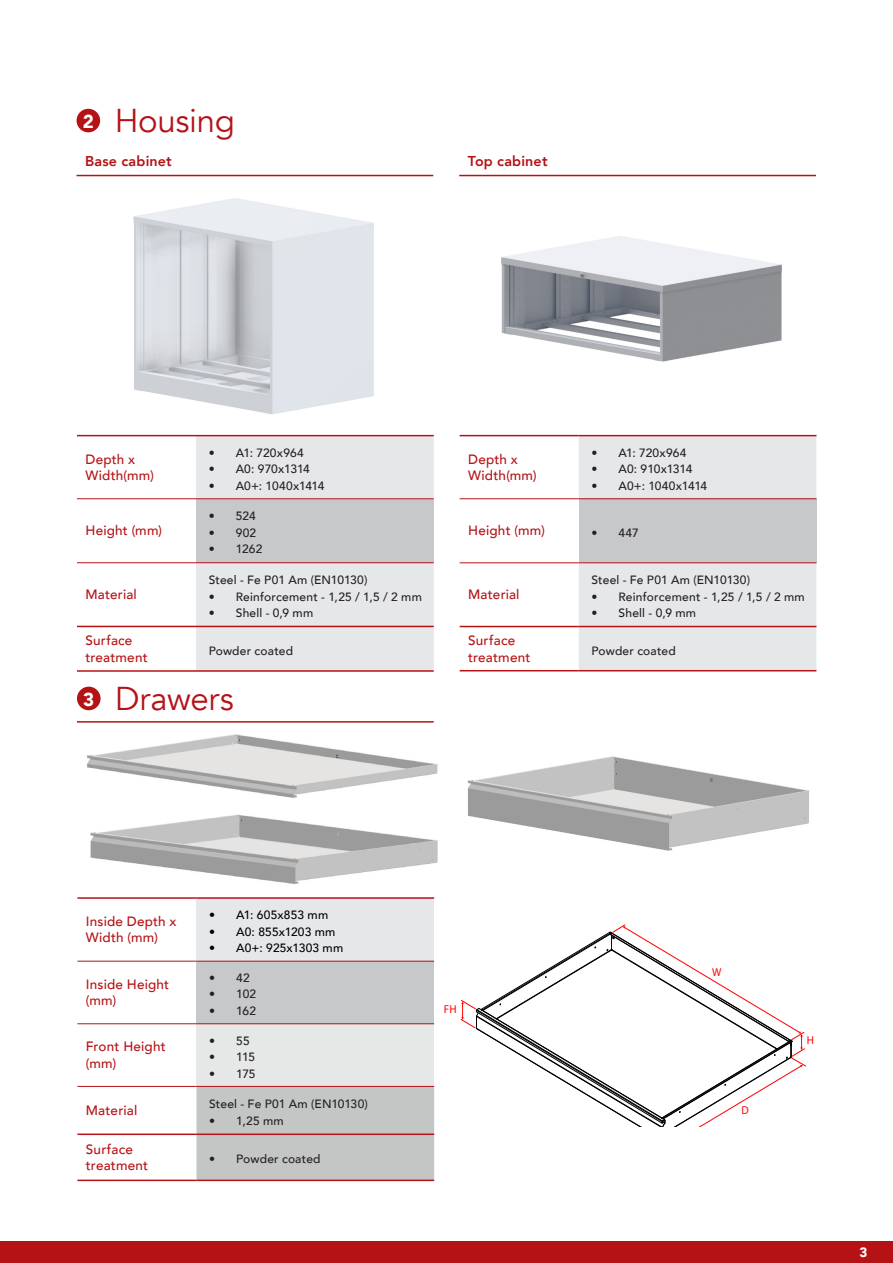
<style>
.page{position:relative;width:893px;height:1263px;background:#fff}
.page>*{position:absolute;margin:0;border:0;box-sizing:border-box;transform-origin:0 0}
.BR_HEAD_klein{font:33px "Avenir";letter-spacing:-.01em;color:#b51216}
.BR_PAGINANUMMER_WHITE{font:900 18.75px "Avenir";color:#fff}
.BR_PRODUCT_NAME_95_11_rood{font:800 14.25px "Avenir";letter-spacing:.015em;color:#b51216}
.BR_TABLE_TEXT_rood{font:500 13.5px/16.5px "Avenir";letter-spacing:.015em;color:#b51216}
.t1{font:900 13.5px "Avenir";color:#fff}
.BR_TABLE_TEXT{font:500 12px "Avenir";letter-spacing:.015em;color:#231f20}
.t2{font:500 12px "Avenir";letter-spacing:.01em;color:#000001}
.BR_TABLE_TEXT-2{font:500 12px "Avenir";letter-spacing:-.015em;color:#231f20}
.BR_TABLE_TEXT-3{font:500 12px "Avenir";letter-spacing:-.01em;color:#231f20}
.t3{font:11.4px "Myriad Pro";color:#f00;scale:.96 1}
</style>
<div class="page">
<hr style="left:77px;top:175px;width:356px;height:1px;background:#b51216">
<div style="left:77px;top:109px;width:23px;height:23px;background:#b51216;border-radius:50%"></div>
<div style="left:196px;top:436px;width:238px;height:234px;background:#e6e7e9"></div>
<div style="left:196px;top:499px;width:238px;height:64px;background:#c7c8ca"></div>
<hr style="left:77px;top:435px;width:119px;height:1px;background:#b51216">
<hr style="left:77px;top:498px;width:119px;height:1px;background:#b51216">
<hr style="left:77px;top:562px;width:119px;height:1px;background:#b51216">
<hr style="left:77px;top:626px;width:119px;height:1px;background:#b51216">
<hr style="left:77px;top:670px;width:119px;height:2px;background:#b51216">
<hr style="left:196px;top:498px;width:238px;height:1px;background:#b51216">
<hr style="left:196px;top:562px;width:238px;height:1px;background:#b51216">
<hr style="left:196px;top:435px;width:238px;height:1px;background:#b51216">
<hr style="left:196px;top:626px;width:238px;height:1px;background:#b51216">
<hr style="left:196px;top:670px;width:238px;height:2px;background:#b51216">
<hr style="left:459px;top:175px;width:357px;height:1px;background:#b51216">
<div style="left:579px;top:436px;width:237px;height:234px;background:#e6e7e9"></div>
<div style="left:579px;top:499px;width:237px;height:64px;background:#c7c8ca"></div>
<hr style="left:460px;top:435px;width:119px;height:1px;background:#b51216">
<hr style="left:460px;top:498px;width:119px;height:1px;background:#b51216">
<hr style="left:460px;top:562px;width:119px;height:1px;background:#b51216">
<hr style="left:460px;top:626px;width:119px;height:1px;background:#b51216">
<hr style="left:460px;top:670px;width:119px;height:1px;background:#b51216">
<hr style="left:579px;top:498px;width:237px;height:1px;background:#b51216">
<hr style="left:579px;top:562px;width:237px;height:1px;background:#b51216">
<hr style="left:579px;top:435px;width:237px;height:1px;background:#b51216">
<hr style="left:579px;top:626px;width:237px;height:1px;background:#b51216">
<hr style="left:579px;top:670px;width:237px;height:1px;background:#b51216">
<hr style="left:77px;top:721px;width:357px;height:2px;background:#b51216">
<div style="left:77px;top:687px;width:24px;height:23px;background:#b51216;border-radius:50%"></div>
<div style="left:196px;top:898px;width:238px;height:63px;background:#e6e7e9"></div>
<div style="left:196px;top:961px;width:238px;height:63px;background:#c7c8ca"></div>
<div style="left:196px;top:1024px;width:238px;height:62px;background:#e5e8e7"></div>
<div style="left:196px;top:1087px;width:238px;height:92px;background:#c4c5c5"></div>
<hr style="left:77px;top:897px;width:119px;height:2px;background:#b51216">
<hr style="left:77px;top:961px;width:119px;height:1px;background:#b51216">
<hr style="left:77px;top:1023px;width:119px;height:1px;background:#b51216">
<hr style="left:77px;top:1086px;width:119px;height:1px;background:#b51216">
<hr style="left:77px;top:1133px;width:119px;height:2px;background:#b51216">
<hr style="left:77px;top:1179px;width:119px;height:2px;background:#b51216">
<hr style="left:196px;top:961px;width:238px;height:1px;background:#b51216">
<hr style="left:196px;top:1023px;width:238px;height:1px;background:#b51216">
<hr style="left:196px;top:1086px;width:238px;height:1px;background:#b51216">
<hr style="left:196px;top:897px;width:238px;height:2px;background:#b51216">
<hr style="left:196px;top:1133px;width:238px;height:2px;background:#b51216">
<hr style="left:196px;top:1179px;width:238px;height:2px;background:#b51216">
<img style="left:133px;top:198px;width:241px;height:216px">
<svg style="left:461px;top:924px;width:345px;height:203px"></svg>
<img style="left:87px;top:734px;width:351px;height:64px">
<img style="left:90px;top:814px;width:348px;height:70px">
<img style="left:468px;top:756px;width:342px;height:95px">
<img style="left:501px;top:236px;width:281px;height:126px">
<div style="left:0;top:1242px;width:893px;height:21px;background:#b51216"></div>
<p class="BR_PAGINANUMMER_WHITE" style="left:83px;top:106px;width:13px">2</p>
<p class="BR_HEAD_klein" style="left:115px;top:101px;width:122px">Housing</p>
<p class="BR_PRODUCT_NAME_95_11_rood" style="left:85px;top:150px;width:88px">Base cabinet</p>
<p class="BR_PRODUCT_NAME_95_11_rood" style="left:468px;top:150px;width:81px">Top cabinet</p>
<p class="BR_TABLE_TEXT_rood" style="left:85px;top:450px;width:70px">Depth x<br>Width(mm)</p>
<p class="BR_TABLE_TEXT" style="left:209px;top:442px;width:97px">• A1: 720x964</p>
<p class="BR_TABLE_TEXT-3" style="left:209px;top:459px;width:103px">• A0: 970x1314</p>
<p class="BR_TABLE_TEXT-2" style="left:209px;top:475px;width:117px">• A0+: 1040x1414</p>
<p class="BR_TABLE_TEXT_rood" style="left:468px;top:450px;width:70px">Depth x<br>Width(mm)</p>
<p class="BR_TABLE_TEXT" style="left:591px;top:442px;width:97px">• A1: 720x964</p>
<p class="BR_TABLE_TEXT-3" style="left:591px;top:459px;width:102px">• A0: 910x1314</p>
<p class="BR_TABLE_TEXT-2" style="left:591px;top:475px;width:117px">• A0+: 1040x1414</p>
<p class="BR_TABLE_TEXT_rood" style="left:85px;top:522px;width:78px">Height (mm)</p>
<p class="BR_TABLE_TEXT" style="left:209px;top:506px;width:49px">• 524</p>
<p class="BR_TABLE_TEXT" style="left:209px;top:522px;width:49px">• 902</p>
<p class="BR_TABLE_TEXT" style="left:209px;top:539px;width:55px">• 1262</p>
<p class="BR_TABLE_TEXT_rood" style="left:468px;top:522px;width:78px">Height (mm)</p>
<p class="BR_TABLE_TEXT" style="left:591px;top:522px;width:49px">• 447</p>
<p class="BR_TABLE_TEXT_rood" style="left:85px;top:585px;width:53px">Material</p>
<p class="BR_TABLE_TEXT" style="left:209px;top:569px;width:160px">Steel - Fe P01 Am (EN10130)</p>
<p class="BR_TABLE_TEXT" style="left:209px;top:586px;width:215px">• Reinforcement - 1,25 / 1,5 / 2 mm</p>
<p class="BR_TABLE_TEXT" style="left:209px;top:602px;width:106px">• Shell - 0,9 mm</p>
<p class="BR_TABLE_TEXT_rood" style="left:468px;top:586px;width:53px">Material</p>
<p class="BR_TABLE_TEXT" style="left:591px;top:570px;width:160px">Steel - Fe P01 Am (EN10130)</p>
<p class="BR_TABLE_TEXT" style="left:591px;top:586px;width:215px">• Reinforcement - 1,25 / 1,5 / 2 mm</p>
<p class="BR_TABLE_TEXT" style="left:591px;top:603px;width:106px">• Shell - 0,9 mm</p>
<p class="BR_TABLE_TEXT_rood" style="left:85px;top:631px;width:64px">Surface treatment</p>
<p class="BR_TABLE_TEXT" style="left:209px;top:640px;width:86px">Powder coated</p>
<p class="BR_TABLE_TEXT_rood" style="left:468px;top:631px;width:64px">Surface treatment</p>
<p class="BR_TABLE_TEXT" style="left:591px;top:640px;width:86px">Powder coated</p>
<p class="BR_PAGINANUMMER_WHITE" style="left:83px;top:684px;width:13px">3</p>
<p class="BR_HEAD_klein" style="left:115px;top:678px;width:120px">Drawers</p>
<p class="BR_TABLE_TEXT_rood" style="left:86px;top:912px;width:92px">Inside Depth x<br>Width (mm)</p>
<p class="BR_TABLE_TEXT_rood" style="left:86px;top:975px;width:85px">Inside Height (mm)</p>
<p class="BR_TABLE_TEXT_rood" style="left:86px;top:1038px;width:81px">Front Height (mm)</p>
<p class="t2" style="left:209px;top:904px;width:121px">• A1: 605x853 mm</p>
<p class="t2" style="left:209px;top:921px;width:128px">• A0: 855x1203 mm</p>
<p class="t2" style="left:209px;top:937px;width:136px">• A0+: 925x1303 mm</p>
<p class="BR_TABLE_TEXT" style="left:209px;top:967px;width:42px">• 42</p>
<p class="BR_TABLE_TEXT" style="left:209px;top:984px;width:48px">• 102</p>
<p class="BR_TABLE_TEXT" style="left:209px;top:1000px;width:48px">• 162</p>
<p class="BR_TABLE_TEXT" style="left:209px;top:1030px;width:42px">• 55</p>
<p class="BR_TABLE_TEXT" style="left:209px;top:1046px;width:47px">• 115</p>
<p class="BR_TABLE_TEXT" style="left:209px;top:1063px;width:48px">• 175</p>
<p class="BR_TABLE_TEXT_rood" style="left:86px;top:1101px;width:53px">Material</p>
<p class="BR_TABLE_TEXT" style="left:209px;top:1093px;width:160px">Steel - Fe P01 Am (EN10130)</p>
<p class="BR_TABLE_TEXT" style="left:209px;top:1110px;width:76px">• 1,25 mm</p>
<p class="BR_TABLE_TEXT_rood" style="left:86px;top:1140px;width:64px">Surface treatment</p>
<p class="BR_TABLE_TEXT" style="left:209px;top:1149px;width:113px">• Powder coated</p>
<p class="t3" style="left:444px;top:1002px;width:15px">FH</p>
<p class="t3" style="left:712px;top:965px;width:11px">W</p>
<p class="t3" style="left:742px;top:1103px;width:9px">D</p>
<p class="t3" style="left:807px;top:1033px;width:9px">H</p>
<p class="t1" style="left:859px;top:1240px;width:9px">3</p>
</div>
